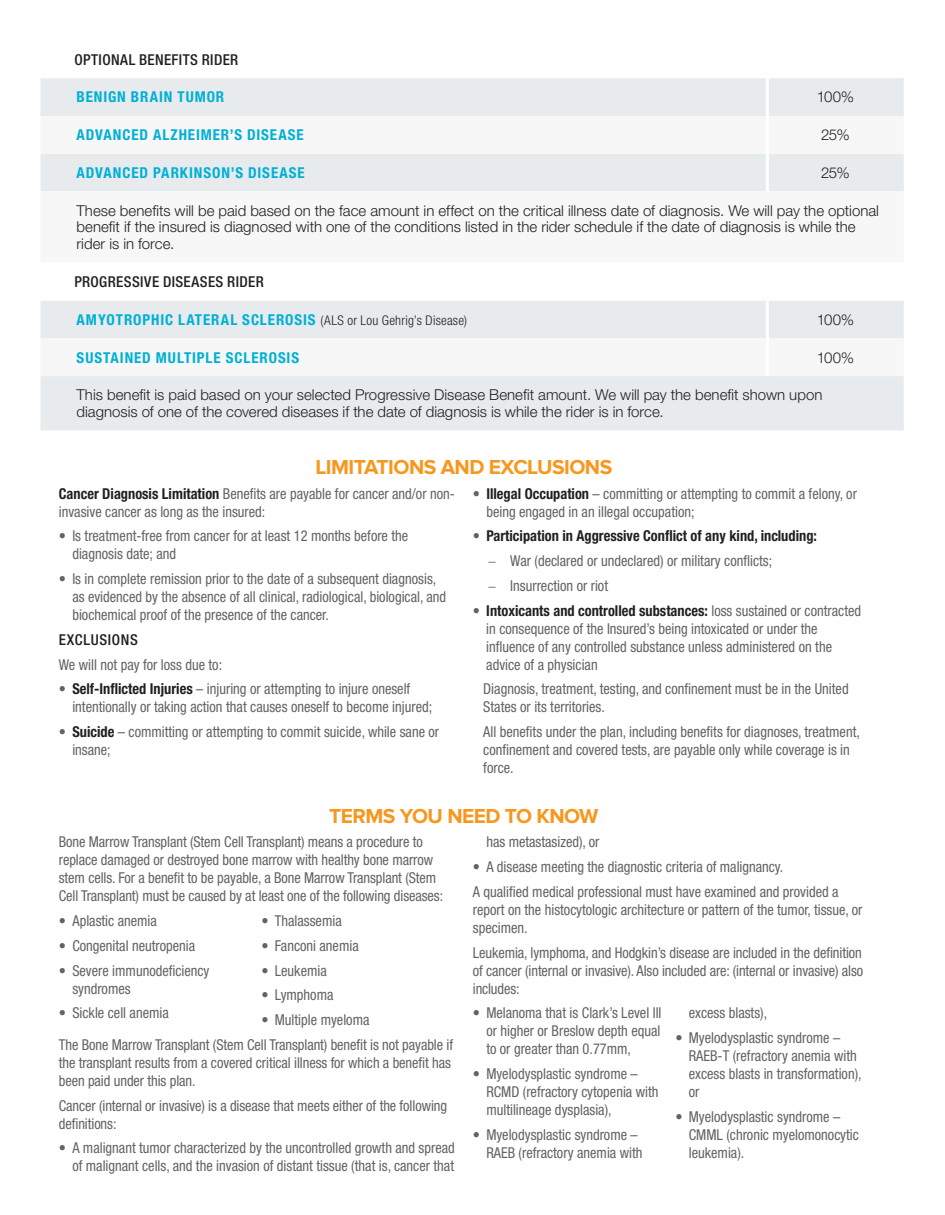
<style>
.page{position:relative;width:945px;height:1215px;background:#fff}
.page>*{position:absolute;margin:0;border:0;box-sizing:border-box;transform-origin:0 0}
.t1{font:700 21px "Proxima Nova";letter-spacing:-.025em;color:#f7971d}
.t2{font:condensed 15px/18px "Helvetica Neue LTCE";color:#636366;scale:.96 1}
.t3{font:300 15px/16.5px "Helvetica Neue CELT";color:#231f20}
.t4{font:700 condensed 15px "Helvetica Neue LTCE";letter-spacing:.06em;color:#00b0d5}
.t5{font:500 condensed 15px "Helvetica Neue LTCE";letter-spacing:.025em;color:#231f20}
.t6{font:500 condensed 15px "Helvetica Neue LTCE";letter-spacing:.045em;color:#231f20}
.s1{font-weight:300;font-size:13.35px;color:#231f20}
.s2{font-weight:700;color:#231f20}
.s3{font-family:"Helvetica Neue CELT";font-weight:300;font-stretch:normal}
</style>
<div class="page">
<div style="left:40px;top:78px;width:864px;height:38px;background:#e7ebed"></div>
<div style="left:40px;top:154px;width:864px;height:37px;background:#e7ebed"></div>
<hr style="left:766px;top:78px;width:3px;height:38px;background:#fff">
<hr style="left:766px;top:154px;width:3px;height:37px;background:#fff">
<div style="left:40px;top:301px;width:864px;height:129px;background:#e7ebed"></div>
<svg style="left:40px;top:338px;width:864px;height:38px"></svg>
<hr style="left:766px;top:301px;width:3px;height:37px;background:#fff">
<hr style="left:766px;top:338px;width:3px;height:38px;background:#fff">
<p class="t5" style="left:74px;top:50px;width:165px">OPTIONAL BENEFITS RIDER</p>
<p class="t4" style="left:77px;top:88px;width:149px">BENIGN BRAIN TUMOR</p>
<p class="t3" style="left:817px;top:89px;width:39px">100%</p>
<p class="t4" style="left:77px;top:126px;width:229px">ADVANCED ALZHEIMER’S DISEASE</p>
<p class="t3" style="left:821px;top:126px;width:30px">25%</p>
<p class="t4" style="left:77px;top:164px;width:230px">ADVANCED PARKINSON’S DISEASE</p>
<p class="t3" style="left:821px;top:164px;width:30px">25%</p>
<p class="t3" style="left:76px;top:202px;width:804px">These benefits will be paid based on the face amount in effect on the critical illness date of diagnosis. We will pay the optional benefit if the insured is diagnosed with one of the conditions listed in the rider schedule if the date of diagnosis is while the rider is in force.</p>
<p class="t5" style="left:74px;top:273px;width:191px">PROGRESSIVE DISEASES RIDER</p>
<p class="t4" style="left:77px;top:311px;width:392px">AMYOTROPHIC LATERAL SCLEROSIS <span class="s1">(ALS or Lou Gehrig’s Disease)</span></p>
<p class="t3" style="left:817px;top:311px;width:39px">100%</p>
<p class="t4" style="left:77px;top:349px;width:224px">SUSTAINED MULTIPLE SCLEROSIS</p>
<p class="t3" style="left:817px;top:349px;width:39px">100%</p>
<p class="t3" style="left:76px;top:387px;width:747px">This benefit is paid based on your selected Progressive Disease Benefit amount. We will pay the benefit shown upon diagnosis of one of the covered diseases if the date of diagnosis is while the rider is in force.</p>
<h1 class="t1" style="left:315px;top:455px;width:298px">LIMITATIONS AND EXCLUSIONS</h1>
<p class="t2" style="left:59px;top:484px;width:414px"><span class="s2">Cancer Diagnosis Limitation</span> Benefits are payable for cancer and/or non&shy;invasive cancer as long as the insured:</p>
<p class="t2" style="left:72px;top:527px;width:351px;text-indent:-13px"><span class="s3">•</span> Is treatment-free from cancer for at least 12 months before the diagnosis date; and</p>
<p class="t2" style="left:72px;top:570px;width:391px;text-indent:-13px"><span class="s3">•</span> Is in complete remission prior to the date of a subsequent diagnosis, as evidenced by the absence of all clinical, radiological, biological, and biochemical proof of the presence of the cancer.</p>
<p class="t6" style="left:59px;top:631px;width:81px">EXCLUSIONS</p>
<p class="t2" style="left:59px;top:655px;width:172px">We will not pay for loss due to:</p>
<p class="t2" style="left:72px;top:680px;width:376px;text-indent:-13px"><span class="s3">•</span> <span class="s2">Self-Inflicted Injuries</span> – injuring or attempting to injure oneself intentionally or taking action that causes oneself to become injured;</p>
<p class="t2" style="left:72px;top:723px;width:384px;text-indent:-13px"><span class="s3">•</span> <span class="s2">Suicide</span> – committing or attempting to commit suicide, while sane or insane;</p>
<p class="t2" style="left:486px;top:484px;width:388px;text-indent:-13px"><span class="s3">•</span> <span class="s2">Illegal Occupation</span> – committing or attempting to commit a felony, or being engaged in an illegal occupation;</p>
<p class="t2" style="left:488px;top:524px;width:344px;line-height:24.8px;text-indent:-15px"><span class="s3">•</span> <span class="s2">Participation in Aggressive Conflict of any kind, including: </span><span class="s3">−</span> War (declared or undeclared) or military conflicts;<br><span class="s3">−</span> Insurrection or riot</p>
<p class="t2" style="left:486px;top:601px;width:392px;text-indent:-13px"><span class="s3">•</span> <span class="s2">Intoxicants and controlled substances:</span> loss sustained or contracted in consequence of the Insured’s being intoxicated or under the influence of any controlled substance unless administered on the advice of a physician</p>
<p class="t2" style="left:483px;top:680px;width:382px">Diagnosis, treatment, testing, and confinement must be in the United<br>States or its territories.</p>
<p class="t2" style="left:483px;top:723px;width:394px">All benefits under the plan, including benefits for diagnoses, treatment, confinement and covered tests, are payable only while coverage is in force.</p>
<h1 class="t1" style="left:329px;top:804px;width:271px">TERMS YOU NEED TO KNOW</h1>
<p class="t2" style="left:59px;top:833px;width:402px">Bone Marrow Transplant (Stem Cell Transplant) means a procedure to replace damaged or destroyed bone marrow with healthy bone marrow stem cells. For a benefit to be payable, a Bone Marrow Transplant (Stem Cell Transplant) must be caused by at least one of the following diseases:</p>
<p class="t2" style="left:59px;top:912px;width:104px"><span class="s3">•</span> Aplastic anemia</p>
<p class="t2" style="left:59px;top:937px;width:144px"><span class="s3">•</span> Congenital neutropenia</p>
<p class="t2" style="left:72px;top:961px;width:144px;text-indent:-13px"><span class="s3">•</span> Severe immunodeficiency syndromes</p>
<p class="t2" style="left:59px;top:1004px;width:116px"><span class="s3">•</span> Sickle cell anemia</p>
<p class="t2" style="left:486px;top:833px;width:119px">has metastasized), or</p>
<p class="t2" style="left:473px;top:854px;width:382px;line-height:24.8px"><span class="s3">•</span> A disease meeting the diagnostic criteria of malignancy.<br>A qualified medical professional must have examined and provided a</p>
<p class="t2" style="left:473px;top:901px;width:407px">report on the histocytologic architecture or pattern of the tumor, tissue, or specimen.</p>
<p class="t2" style="left:473px;top:943px;width:408px;text-align:justify">Leukemia, lymphoma, and Hodgkin’s disease are included in the definition of cancer (internal or invasive). Also included are: (internal or invasive) also includes:</p>
<p class="t2" style="left:486px;top:1004px;width:184px;text-align:justify;text-indent:-13px"><span class="s3">•</span> Melanoma that is Clark’s Level III or higher or Breslow depth equal to or greater than 0.77mm,</p>
<p class="t2" style="left:486px;top:1065px;width:181px;text-indent:-13px"><span class="s3">•</span> Myelodysplastic syndrome –<br>RCMD (refractory cytopenia with multilineage dysplasia),</p>
<p class="t2" style="left:486px;top:1126px;width:164px;text-indent:-13px"><span class="s3">•</span> Myelodysplastic syndrome –<br>RAEB (refractory anemia with</p>
<p class="t2" style="left:261px;top:912px;width:85px"><span class="s3">•</span> Thalassemia</p>
<p class="t2" style="left:261px;top:937px;width:103px"><span class="s3">•</span> Fanconi anemia</p>
<p class="t2" style="left:261px;top:961px;width:70px"><span class="s3">•</span> Leukemia</p>
<p class="t2" style="left:261px;top:986px;width:77px"><span class="s3">•</span> Lymphoma</p>
<p class="t2" style="left:59px;top:1007px;width:412px;line-height:24.8px;text-indent:203px"><span class="s3">•</span> Multiple myeloma<br>The Bone Marrow Transplant (Stem Cell Transplant) benefit is not payable if</p>
<p class="t2" style="left:59px;top:1054px;width:410px">the transplant results from a covered critical illness for which a benefit has been paid under this plan.</p>
<p class="t2" style="left:59px;top:1096px;width:406px">Cancer (internal or invasive) is a disease that meets either of the following definitions:</p>
<p class="t2" style="left:59px;top:1139px;width:414px;text-align:right"><span class="s3">•</span> A malignant tumor characterized by the uncontrolled growth and spread of malignant cells, and the invasion of distant tissue (that is, cancer that</p>
<p class="t2" style="left:689px;top:1004px;width:83px">excess blasts),</p>
<p class="t2" style="left:689px;top:1029px;width:181px;text-indent:-13px"><span class="s3">•</span> Myelodysplastic syndrome –<br>RAEB-T (refractory anemia with excess blasts in transformation), or</p>
<p class="t2" style="left:689px;top:1108px;width:179px;text-indent:-13px"><span class="s3">•</span> Myelodysplastic syndrome –<br>CMML (chronic myelomonocytic leukemia).</p>
</div>
